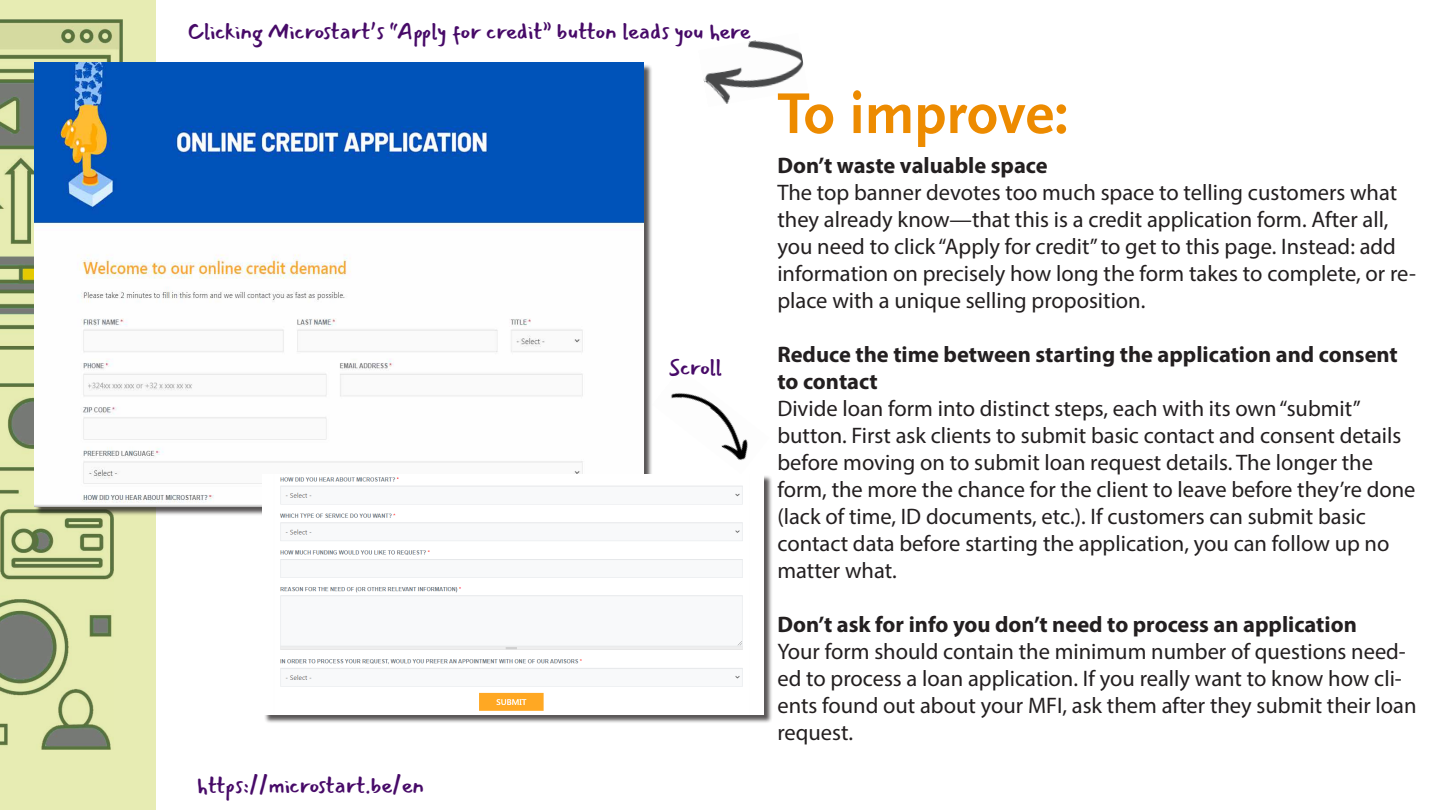
<style>
.page{position:relative;width:1440px;height:810px;background:#fff}
.page>*{position:absolute;margin:0;border:0;box-sizing:border-box;transform-origin:0 0}
.t1{font:60px "Scala Sans Bold LF";color:#ed8b00}
.t2{font:22.5px/27px "Myriad Pro";color:#231f20}
.t3{font:700 22.5px/27px "Myriad Pro";color:#231f20}
.t4{font:22.5px "Mansalva";color:#470a68}
</style>
<div class="page">
<img style="left:703px;top:40px;width:101px;height:64px">
<svg style="left:0;top:0;width:156px;height:810px;background:#c8cf9c"></svg>
<img style="left:671px;top:393px;width:77px;height:68px">
<div style="left:35px;top:64px;width:617px;height:452px;background:#231f20;opacity:.75"></div>
<img style="left:34px;top:63px;width:609px;height:443px">
<div style="left:264px;top:475px;width:509px;height:249px;background:#231f20;opacity:.75"></div>
<img style="left:263px;top:474px;width:501px;height:240px">
<p class="t4" style="left:187px;top:14px;width:565px">Clicking Microstart’s “Apply for credit” button leads you here</p>
<p class="t4" style="left:197px;top:768px;width:229px">https://microstart.be/en</p>
<p class="t4" style="left:668px;top:350px;width:55px">Scroll</p>
<h1 class="t1" style="left:777px;top:81px;width:293px">To improve:</h1>
<p class="t3" style="left:777px;top:151px;width:272px">Don’t waste valuable space</p>
<p class="t2" style="left:777px;top:178px;width:640px">The top banner devotes too much space to telling customers what they already know—that this is a credit application form. After all, you need to click “Apply for credit” to get to this page. Instead: add information on precisely how long the form takes to complete, or re&shy;place with a unique selling proposition.</p>
<p class="t3" style="left:777px;top:340px;width:622px">Reduce the time between starting the application and consent to contact</p>
<p class="t2" style="left:777px;top:394px;width:640px">Divide loan form into distinct steps, each with its own “submit” button. First ask clients to submit basic contact and consent details before moving on to submit loan request details. The longer the form, the more the chance for the client to leave before they’re done (lack of time, ID documents, etc.). If customers can submit basic contact data before starting the application, you can follow up no matter what.</p>
<p class="t3" style="left:777px;top:610px;width:581px">Don’t ask for info you don’t need to process an application</p>
<p class="t2" style="left:777px;top:637px;width:641px">Your form should contain the minimum number of questions need&shy;ed to process a loan application. If you really want to know how cli&shy;ents found out about your MFI, ask them after they submit their loan request.</p>
</div>
